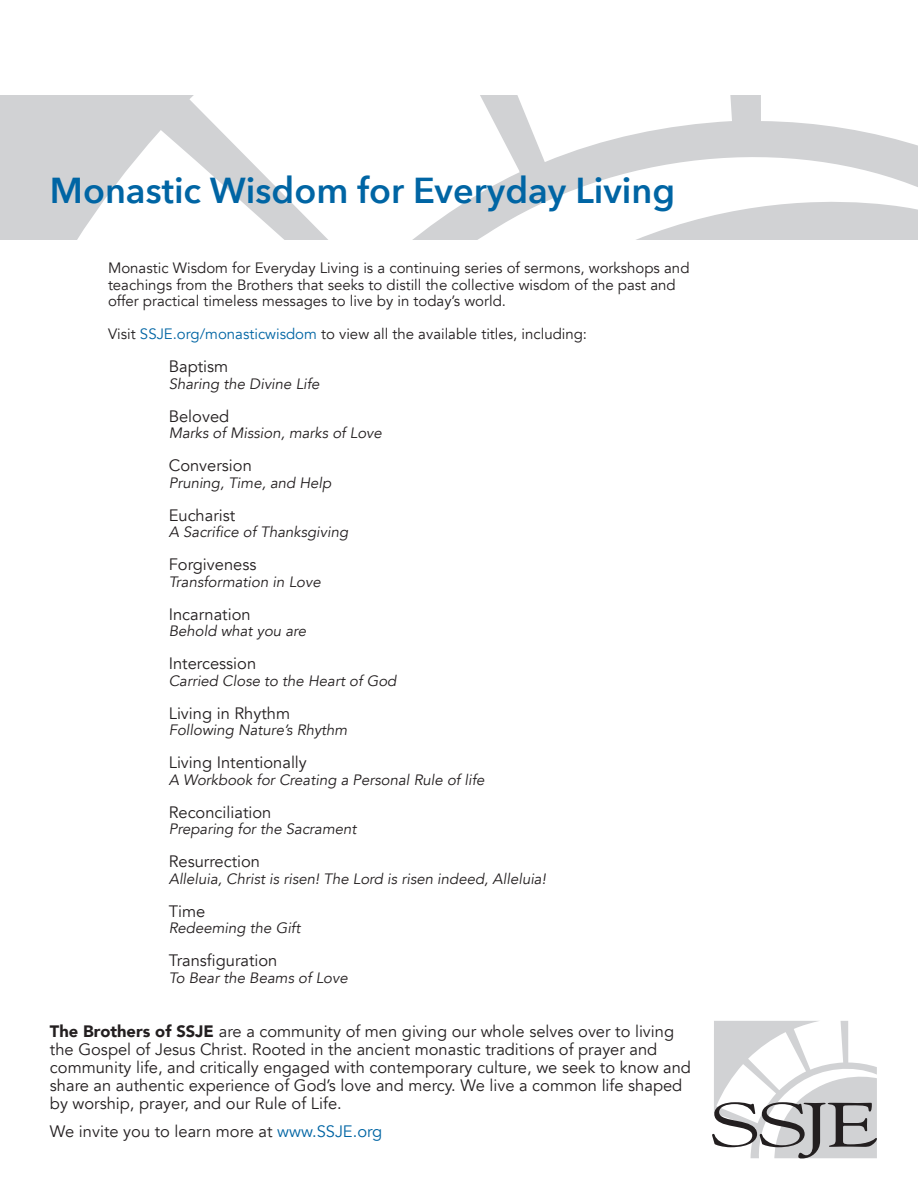
<style>
.page{position:relative;width:918px;height:1188px;background:#fff}
.page>*{position:absolute;margin:0;border:0;box-sizing:border-box;transform-origin:0 0}
.t1{font:600 36px "Avenir Next";color:#0065a4}
.t2{font:16.5px/18px "Avenir";color:#231f20}
.t3{font:italic 15px "Avenir";color:#231f20}
.t4{font:15px/16.5px "Avenir";color:#231f20}
.s1{color:#0065a4}
.s2{font-weight:900}
</style>
<div class="page">
<svg style="left:0;top:95px;width:918px;height:145px"></svg>
<svg style="left:712px;top:1021px;width:165px;height:137px"></svg>
<h1 class="t1" style="left:50px;top:160px;width:627px">Monastic Wisdom for Everyday Living</h1>
<p class="t4" style="left:108px;top:260px;width:583px">Monastic Wisdom for Everyday Living is a continuing series of sermons, workshops and teachings from the Brothers that seeks to distill the collective wisdom of the past and offer practical timeless messages to live by in today’s world.</p>
<p class="t4" style="left:108px;top:326px;width:481px">Visit <span class="s1">SSJE.org/monasticwisdom</span> to view all the available titles, including:</p>
<p class="t2" style="left:169px;top:358px;width:61px">Baptism</p>
<p class="t3" style="left:169px;top:375px;width:152px">Sharing the Divine Life</p>
<p class="t2" style="left:169px;top:407px;width:62px">Beloved</p>
<p class="t3" style="left:169px;top:424px;width:215px">Marks of Mission, marks of Love</p>
<p class="t2" style="left:169px;top:457px;width:85px">Conversion</p>
<p class="t3" style="left:169px;top:474px;width:164px">Pruning, Time, and Help</p>
<p class="t2" style="left:169px;top:506px;width:68px">Eucharist</p>
<p class="t3" style="left:169px;top:523px;width:181px">A Sacrifice of Thanksgiving</p>
<p class="t2" style="left:169px;top:556px;width:89px">Forgiveness</p>
<p class="t3" style="left:169px;top:573px;width:153px">Transformation in Love</p>
<p class="t2" style="left:169px;top:605px;width:83px">Incarnation</p>
<p class="t3" style="left:169px;top:622px;width:139px">Behold what you are</p>
<p class="t2" style="left:169px;top:655px;width:89px">Intercession</p>
<p class="t3" style="left:169px;top:672px;width:229px">Carried Close to the Heart of God</p>
<p class="t2" style="left:169px;top:704px;width:123px">Living in Rhythm</p>
<p class="t3" style="left:169px;top:721px;width:180px">Following Nature’s Rhythm</p>
<p class="t2" style="left:169px;top:754px;width:140px">Living Intentionally</p>
<p class="t3" style="left:169px;top:771px;width:317px">A Workbook for Creating a Personal Rule of life</p>
<p class="t2" style="left:169px;top:803px;width:104px">Reconciliation</p>
<p class="t3" style="left:169px;top:820px;width:189px">Preparing for the Sacrament</p>
<p class="t2" style="left:169px;top:853px;width:93px">Resurrection</p>
<p class="t3" style="left:169px;top:870px;width:379px">Alleluia, Christ is risen! The Lord is risen indeed, Alleluia!</p>
<p class="t2" style="left:169px;top:902px;width:38px">Time</p>
<p class="t3" style="left:169px;top:919px;width:133px">Redeeming the Gift</p>
<p class="t2" style="left:169px;top:952px;width:110px">Transfiguration</p>
<p class="t3" style="left:169px;top:969px;width:180px">To Bear the Beams of Love</p>
<p class="t2" style="left:50px;top:1023px;width:643px"><span class="s2">The Brothers of SSJE</span> are a community of men giving our whole selves over to living the Gospel of Jesus Christ. Rooted in the ancient monastic traditions of prayer and community life, and critically engaged with contemporary culture, we seek to know and share an authentic experience of God’s love and mercy. We live a common life shaped by worship, prayer, and our Rule of Life.</p>
<p class="t2" style="left:50px;top:1122px;width:334px">We invite you to learn more at <span class="s1">www.SSJE.org</span></p>
</div>
